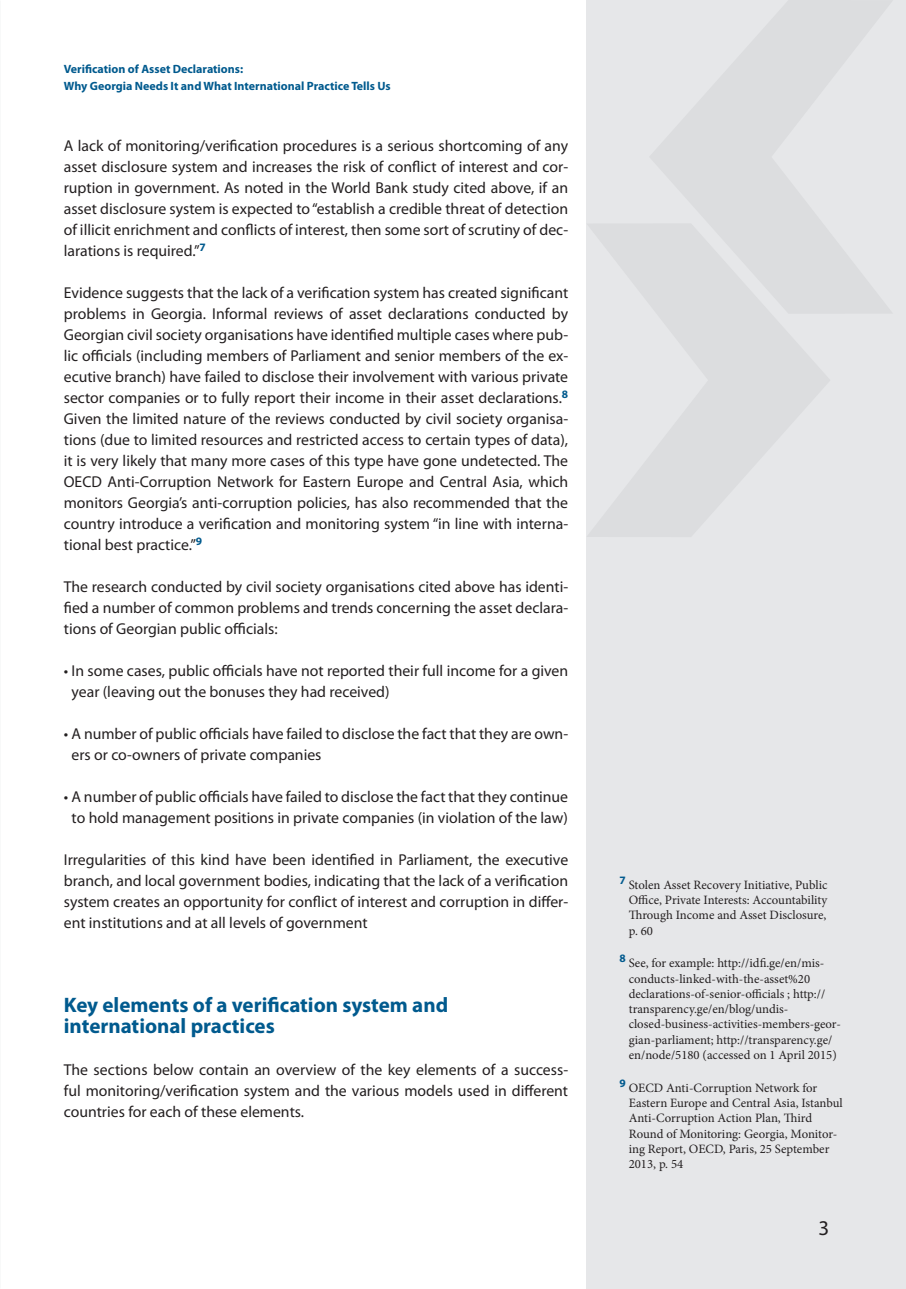
<style>
.page{position:relative;width:906px;height:1289px;background:#fff}
.page>*{position:absolute;margin:0;border:0;box-sizing:border-box;transform-origin:0 0}
.Qvesatauri{font:700 21px/21px "Myriad Pro";color:#015a8e}
.t1{font:21px "Myriad Pro";color:#231f20}
.TEXT{font:15.75px/21px "Myriad Pro";color:#231f20;text-align:justify}
.t2{font:12.75px/15.3px "Minion Pro";color:#231f20}
.t3{font:700 12px "Myriad Pro";color:#015a8e}
</style>
<div class="page">
<div style="left:586px;top:0;width:320px;height:1288px;background:#e6e7e9"></div>
<p class="t3" style="left:64px;top:61px;width:181px">Verification of Asset Declarations:</p>
<p class="t3" style="left:64px;top:78px;width:328px">Why Georgia Needs It and What International Practice Tells Us</p>
<p class="TEXT" style="left:64px;top:135px;width:506px">A lack of monitoring/verification procedures is a serious shortcoming of any asset disclosure system and increases the risk of conflict of interest and cor&shy;ruption in government. As noted in the World Bank study cited above, if an asset disclosure system is expected to “establish a credible threat of detection of illicit enrichment and conflicts of interest, then some sort of scrutiny of dec&shy;larations is required.”<sup>7</sup></p>
<p class="TEXT" style="left:64px;top:282px;width:506px">Evidence suggests that the lack of a verification system has created significant problems in Georgia. Informal reviews of asset declarations conducted by Georgian civil society organisations have identified multiple cases where pub&shy;lic officials (including members of Parliament and senior members of the ex&shy;ecutive branch) have failed to disclose their involvement with various private sector companies or to fully report their income in their asset declarations.<sup>8<br></sup>Given the limited nature of the reviews conducted by civil society organisa&shy;tions (due to limited resources and restricted access to certain types of data), it is very likely that many more cases of this type have gone undetected. The OECD Anti-Corruption Network for Eastern Europe and Central Asia, which monitors Georgia’s anti-corruption policies, has also recommended that the country introduce a verification and monitoring system “in line with interna&shy;tional best practice.”<sup>9</sup></p>
<p class="TEXT" style="left:64px;top:576px;width:506px">The research conducted by civil society organisations cited above has identi&shy;fied a number of common problems and trends concerning the asset declara&shy;tions of Georgian public officials:</p>
<p class="TEXT" style="left:72px;top:660px;width:498px;text-indent:-8px">• In some cases, public officials have not reported their full income for a given year (leaving out the bonuses they had received)</p>
<p class="TEXT" style="left:72px;top:723px;width:498px;text-indent:-8px">• A number of public officials have failed to disclose the fact that they are own&shy;ers or co-owners of private companies</p>
<p class="TEXT" style="left:64px;top:786px;width:506px;text-align:center">• A number of public officials have failed to disclose the fact that they continue to hold management positions in private companies (in violation of the law)</p>
<p class="TEXT" style="left:64px;top:849px;width:506px">Irregularities of this kind have been identified in Parliament, the executive branch, and local government bodies, indicating that the lack of a verification system creates an opportunity for conflict of interest and corruption in differ&shy;ent institutions and at all levels of government</p>
<p class="Qvesatauri" style="left:64px;top:993px;width:386px">Key elements of a verification system and international practices</p>
<p class="TEXT" style="left:64px;top:1059px;width:506px">The sections below contain an overview of the key elements of a success&shy;ful monitoring/verification system and the various models used in different countries for each of these elements.</p>
<p class="t2" style="left:628px;top:877px;width:200px;text-align:justify;text-indent:-9px"><sup>7</sup> Stolen Asset Recovery Initiative, Public Office, Private Interests: Accountability Through Income and Asset Disclosure, p. 60</p>
<p class="t2" style="left:628px;top:955px;width:214px;text-indent:-9px"><sup>8</sup> See, for example: http://idfi.ge/en/mis&shy;conducts-linked-with-the-asset%20 declarations-of-senior-officials ; http:// transparency.ge/en/blog/undis&shy;closed-business-activities-members-geor&shy;gian-parliament; http://transparency.ge/ en/node/5180 (accessed on 1 April 2015)</p>
<p class="t2" style="left:628px;top:1080px;width:216px;text-indent:-9px"><sup>9</sup> OECD Anti-Corruption Network for Eastern Europe and Central Asia, Istanbul Anti-Corruption Action Plan, Third Round of Monitoring: Georgia, Monitor&shy;ing Report, OECD, Paris, 25 September 2013, p. 54</p>
<h1 class="t1" style="left:818px;top:1214px;width:12px">3</h1>
</div>
